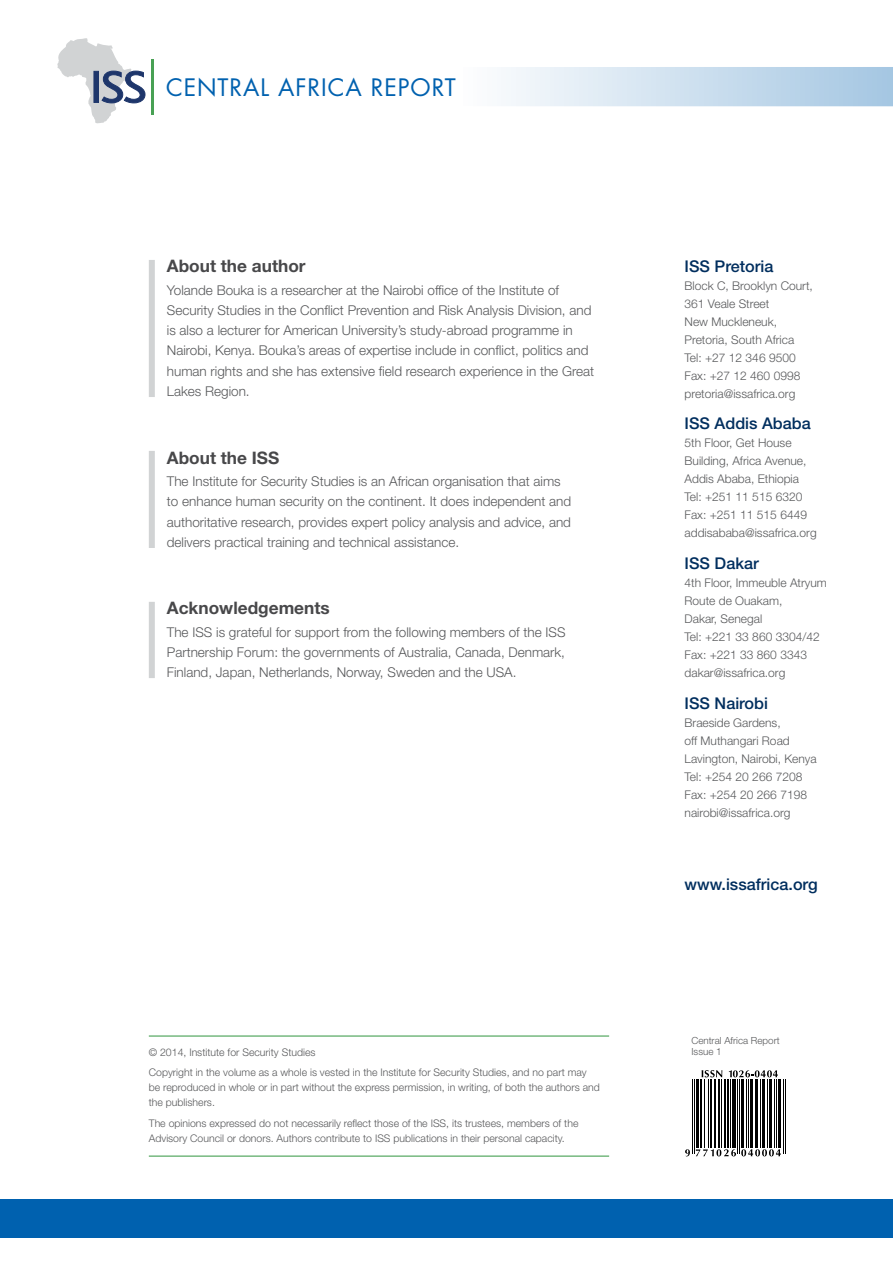
<style>
.page{position:relative;width:893px;height:1263px;background:#fff}
.page>*{position:absolute;margin:0;border:0;box-sizing:border-box;transform-origin:0 0}
.t1{font:23.4px "Futura Std";letter-spacing:.04em;color:#0061af}
.t2{font:700 17.25px "Helvetica Neue LT Std";color:#48484a}
.t3{font:500 16.2px "Helvetica Neue LT Std";color:#002e5e}
.t4{font:300 13.5px/20.2px "Helvetica Neue LT Std";color:#58595b}
.t5{font:300 12px/18px "Helvetica Neue LT Std";color:#58595b}
.t6{font:300 10.5px/15px "Helvetica Neue LT Std";color:#58595b}
.t7{font:300 9.9px "Helvetica Neue LT Std";color:#58595b}
</style>
<div class="page">
<hr style="left:151px;top:59px;width:3px;height:56px;background:#48a154">
<svg style="left:57px;top:38px;width:89px;height:86px"></svg>
<div style="left:0;top:1199px;width:893px;height:38px;background:#0061af"></div>
<div style="left:462px;top:67px;width:431px;height:39px;background:linear-gradient(to right,#fefefe,#a4c6e2)"></div>
<hr style="left:692px;top:1079px;width:1px;height:75px;background:#000">
<hr style="left:694px;top:1079px;width:1px;height:75px;background:#000">
<hr style="left:696px;top:1079px;width:2px;height:69px;background:#000">
<hr style="left:700px;top:1079px;width:1px;height:69px;background:#000">
<hr style="left:704px;top:1079px;width:1px;height:69px;background:#000">
<hr style="left:708px;top:1079px;width:1px;height:69px;background:#000">
<hr style="left:710px;top:1079px;width:1px;height:69px;background:#000">
<hr style="left:714px;top:1079px;width:1px;height:69px;background:#000">
<hr style="left:719px;top:1079px;width:1px;height:69px;background:#000">
<hr style="left:722px;top:1079px;width:1px;height:69px;background:#000">
<hr style="left:724px;top:1079px;width:2px;height:69px;background:#000">
<hr style="left:727px;top:1079px;width:2px;height:69px;background:#000">
<hr style="left:730px;top:1079px;width:1px;height:69px;background:#000">
<hr style="left:732px;top:1079px;width:4px;height:69px;background:#000">
<hr style="left:737px;top:1079px;width:1px;height:75px;background:#000">
<hr style="left:739px;top:1079px;width:1px;height:75px;background:#000">
<hr style="left:741px;top:1079px;width:3px;height:69px;background:#000">
<hr style="left:746px;top:1079px;width:1px;height:69px;background:#000">
<hr style="left:748px;top:1079px;width:1px;height:69px;background:#000">
<hr style="left:750px;top:1079px;width:3px;height:69px;background:#000">
<hr style="left:755px;top:1079px;width:3px;height:69px;background:#000">
<hr style="left:760px;top:1079px;width:1px;height:69px;background:#000">
<hr style="left:762px;top:1079px;width:3px;height:69px;background:#000">
<hr style="left:767px;top:1079px;width:1px;height:69px;background:#000">
<hr style="left:769px;top:1079px;width:3px;height:69px;background:#000">
<hr style="left:774px;top:1079px;width:1px;height:69px;background:#000">
<hr style="left:776px;top:1079px;width:1px;height:69px;background:#000">
<hr style="left:778px;top:1079px;width:3px;height:69px;background:#000">
<hr style="left:783px;top:1079px;width:1px;height:75px;background:#000">
<hr style="left:785px;top:1079px;width:1px;height:75px;background:#000">
<svg style="left:685px;top:1149px;width:5px;height:7px"></svg>
<svg style="left:696px;top:1149px;width:85px;height:7px"></svg>
<svg style="left:702px;top:1070px;width:20px;height:7px"></svg>
<svg style="left:729px;top:1070px;width:49px;height:7px"></svg>
<hr style="left:149px;top:1035px;width:460px;height:1px;background:#48a154">
<hr style="left:149px;top:1155px;width:460px;height:2px;background:#48a154">
<div style="left:149px;top:451px;width:6px;height:97px;background:#d1d3d4"></div>
<div style="left:149px;top:260px;width:6px;height:137px;background:#d1d3d4"></div>
<div style="left:149px;top:602px;width:6px;height:76px;background:#d1d3d4"></div>
<h1 class="t1" style="left:166px;top:72px;width:291px">CENTRAL AFRICA REPORT</h1>
<p class="t2" style="left:167px;top:255px;width:140px">About the author</p>
<p class="t4" style="left:167px;top:279px;width:429px">Yolande Bouka is a researcher at the Nairobi office of the Institute of Security Studies in the Conflict Prevention and Risk Analysis Division, and is also a lecturer for American University’s study-abroad programme in Nairobi, Kenya. Bouka’s areas of expertise include in conflict, politics and human rights and she has extensive field research experience in the Great Lakes Region.</p>
<p class="t2" style="left:167px;top:447px;width:114px">About the ISS</p>
<p class="t4" style="left:167px;top:471px;width:406px">The Institute for Security Studies is an African organisation that aims to enhance human security on the continent. It does independent and authoritative research, provides expert policy analysis and advice, and delivers practical training and technical assistance.</p>
<p class="t2" style="left:167px;top:597px;width:164px">Acknowledgements</p>
<p class="t4" style="left:167px;top:621px;width:400px">The ISS is grateful for support from the following members of the ISS<br>Partnership Forum: the governments of Australia, Canada, Denmark,<br>Finland, Japan, Netherlands, Norway, Sweden and the USA.</p>
<p class="t3" style="left:685px;top:256px;width:90px">ISS Pretoria</p>
<p class="t5" style="left:685px;top:276px;width:130px">Block C, Brooklyn Court,<br>361 Veale Street<br>New Muckleneuk,<br>Pretoria, South Africa<br>Tel: +27 12 346 9500<br>Fax: +27 12 460 0998 pretoria@issafrica.org</p>
<p class="t3" style="left:685px;top:414px;width:128px">ISS Addis Ababa</p>
<p class="t5" style="left:685px;top:434px;width:134px">5th Floor, Get House<br>Building, Africa Avenue,<br>Addis Ababa, Ethiopia<br>Tel: +251 11 515 6320<br>Fax: +251 11 515 6449 addisababa@issafrica.org</p>
<p class="t3" style="left:685px;top:553px;width:76px">ISS Dakar</p>
<p class="t5" style="left:685px;top:573px;width:144px">4th Floor, Immeuble Atryum<br>Route de Ouakam,<br>Dakar, Senegal<br>Tel: +221 33 860 3304/42<br>Fax: +221 33 860 3343 dakar@issafrica.org</p>
<p class="t3" style="left:685px;top:693px;width:85px">ISS Nairobi</p>
<p class="t5" style="left:685px;top:713px;width:134px">Braeside Gardens,<br>off Muthangari Road<br>Lavington, Nairobi, Kenya<br>Tel: +254 20 266 7208<br>Fax: +254 20 266 7198 nairobi@issafrica.org</p>
<p class="t3" style="left:685px;top:874px;width:135px">www.issafrica.org</p>
<p class="t7" style="left:691px;top:1034px;width:90px">Central Africa Report</p>
<p class="t6" style="left:149px;top:1044px;width:168px">© 2014, Institute for Security Studies</p>
<p class="t7" style="left:691px;top:1046px;width:32px">Issue 1</p>
<p class="t6" style="left:149px;top:1065px;width:453px">Copyright in the volume as a whole is vested in the Institute for Security Studies, and no part may be reproduced in whole or in part without the express permission, in writing, of both the authors and the publishers.</p>
<p class="t6" style="left:149px;top:1115px;width:431px">The opinions expressed do not necessarily reflect those of the ISS , its trustees, members of the<br>Advisory Council or donors. Authors contribute to ISS publications in their personal capacity.</p>
</div>
